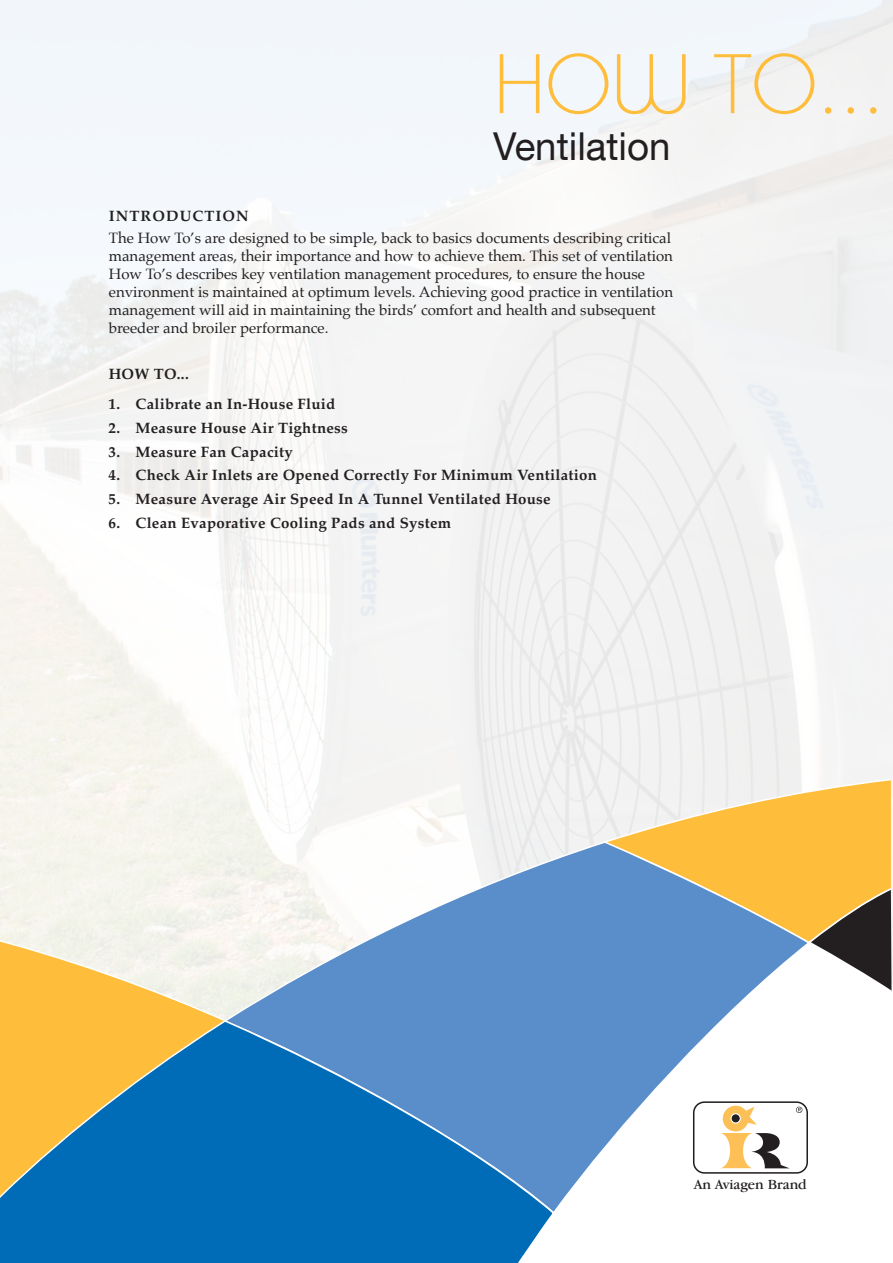
<style>
.page{position:relative;width:893px;height:1263px;background:#fff}
.page>*{position:absolute;margin:0;border:0;box-sizing:border-box;transform-origin:0 0}
.t1{font:300 84.15px "Bauhaus";color:#febd3b}
.t2{font:38.4px "Helvetica Neue LT Com";color:#231f20}
.t3{font:15px/18px "Palatino";color:#231f20}
.t4{font:700 15px "Palatino";letter-spacing:.02em;color:#231f20}
.t5{font:700 15px "Palatino";letter-spacing:.075em;color:#231f20}
.t6{font:14.4px "Garamond IT Cby BT";color:#231f20}
</style>
<div class="page">
<svg style="left:0;top:932px;width:222px;height:87px;background:#f8d997"></svg>
<svg style="left:600px;top:778px;width:293px;height:109px;fill:#febd3b"></svg>
<svg style="left:222px;top:840px;width:589px;height:370px;fill:#5a8eca"></svg>
<svg style="left:0;top:1019px;width:555px;height:244px;background:#3a80aa"></svg>
<svg style="left:807px;top:887px;width:86px;height:106px"></svg>
<div style="left:691px;top:1099px;width:119px;height:77px;border:6px solid #fff;border-radius:11px"></div>
<div style="left:694px;top:1102px;width:113px;height:71px;background:#fff;border-radius:11px"></div>
<div style="left:693px;top:1101px;width:115px;height:73px;border:2px solid #231f20;border-radius:11px"></div>
<div style="left:723px;top:1106px;width:26px;height:25px;background:#fdc056;border-radius:50%"></div>
<svg style="left:721px;top:1133px;width:68px;height:35px"></svg>
<div style="left:731px;top:1114px;width:9px;height:9px;background:#231f20;border-radius:50%"></div>
<div style="left:730px;top:1113px;width:11px;height:10px;border:1px solid #fff;border-radius:50%"></div>
<svg style="left:745px;top:1107px;width:12px;height:18px"></svg>
<svg style="left:796px;top:1107px;width:6px;height:6px"></svg>
<p class="t1" style="left:494px;top:34px;width:393px">HOW TO...</p>
<p class="t2" style="left:493px;top:123px;width:179px">Ventilation</p>
<p class="t5" style="left:109px;top:203px;width:141px">INTRODUCTION</p>
<p class="t3" style="left:109px;top:229px;width:566px">The How To’s are designed to be simple, back to basics documents describing critical management areas, their importance and how to achieve them. This set of ventilation How To’s describes key ventilation management procedures, to ensure the house environment is maintained at optimum levels. Achieving good practice in ventilation management will aid in maintaining the birds’ comfort and health and subsequent breeder and broiler performance.</p>
<p class="t4" style="left:109px;top:361px;width:81px">HOW TO...</p>
<p class="t4" style="left:109px;top:391px;width:228px">1. Calibrate an In-House Fluid</p>
<p class="t4" style="left:109px;top:415px;width:241px">2. Measure House Air Tightness</p>
<p class="t4" style="left:109px;top:439px;width:186px">3. Measure Fan Capacity</p>
<p class="t4" style="left:109px;top:462px;width:490px">4. Check Air Inlets are Opened Correctly For Minimum Ventilation</p>
<p class="t4" style="left:109px;top:486px;width:444px">5. Measure Average Air Speed In A Tunnel Ventilated House</p>
<p class="t4" style="left:109px;top:510px;width:344px">6. Clean Evaporative Cooling Pads and System</p>
<p class="t6" style="left:694px;top:1175px;width:114px">An Aviagen Brand</p>
</div>
